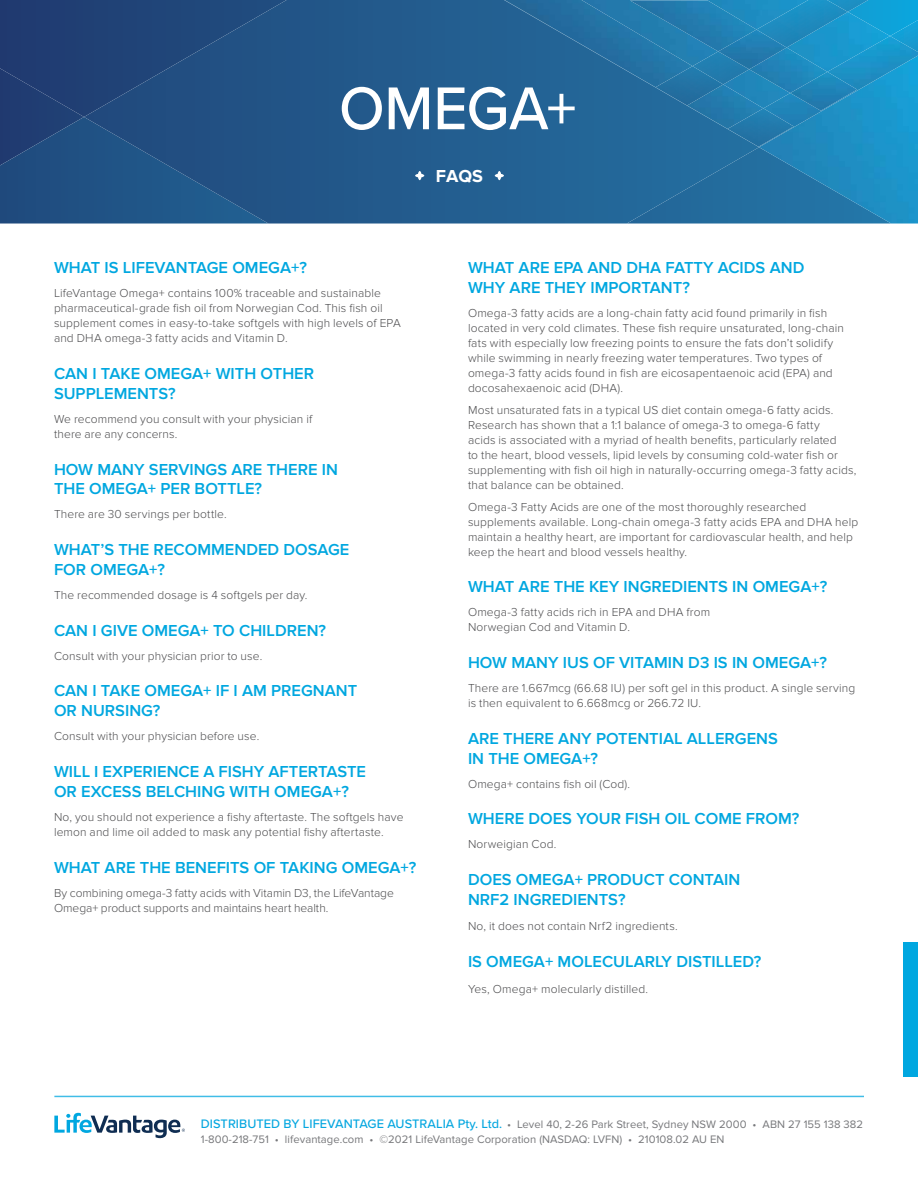
<style>
.page{position:relative;width:918px;height:1188px;background:#fff}
.page>*{position:absolute;margin:0;border:0;box-sizing:border-box;transform-origin:0 0}
.t1{font:700 18px "Proxima Nova";color:#fff}
.t2{font:600 16.5px/19.8px "Proxima Nova";color:#00a7e0}
.t3{font:300 12px/15px "Proxima Nova";letter-spacing:.01em;color:#4d4d4f}
.t4{font:11.25px/15px "Proxima Nova";letter-spacing:.005em;color:#77787b}
.s1{font-weight:500;font-size:12.75px;color:#06a7e0}
</style>
<div class="page">
<hr style="left:54px;top:1096px;width:810px;height:1px;background:#00a7e0">
<svg style="left:54px;top:1113px;width:131px;height:25px"></svg>
<div style="left:903px;top:943px;width:15px;height:134px;background:#00a7e0"></div>
<svg style="left:0;top:0;width:84px;height:224px;background:#204377"></svg>
<svg style="left:84px;top:0;width:675px;height:224px;background:#22588a"></svg>
<img style="left:759px;top:147px;width:159px;height:77px">
<img style="left:504px;top:0;width:414px;height:147px">
<svg style="left:415px;top:171px;width:9px;height:9px"></svg>
<svg style="left:495px;top:171px;width:9px;height:9px"></svg>
<svg style="left:342px;top:87px;width:40px;height:43px"></svg>
<svg style="left:389px;top:87px;width:40px;height:42px"></svg>
<svg style="left:438px;top:87px;width:137px;height:43px"></svg>
<img style="left:504px;top:0;width:223px;height:129px">
<img style="left:630px;top:0;width:127px;height:93px">
<img style="left:890px;top:19px;width:28px;height:17px">
<img style="left:727px;top:36px;width:191px;height:111px">
<img style="left:728px;top:108px;width:66px;height:39px">
<img style="left:790px;top:72px;width:67px;height:39px">
<img style="left:848px;top:0;width:21px;height:12px">
<img style="left:757px;top:0;width:91px;height:48px">
<img style="left:655px;top:51px;width:94px;height:55px">
<img style="left:656px;top:66px;width:67px;height:40px">
<img style="left:718px;top:30px;width:69px;height:39px">
<h1 class="t1" style="left:436px;top:166px;width:48px">FAQS</h1>
<h2 class="t2" style="left:54px;top:258px;width:254px">WHAT IS LIFEVANTAGE OMEGA+?</h2>
<p class="t3" style="left:54px;top:286px;width:348px">LifeVantage Omega+ contains 100% traceable and sustainable pharmaceutical-grade fish oil from Norwegian Cod. This fish oil supplement comes in easy-to-take softgels with high levels of EPA and DHA omega-3 fatty acids and Vitamin D.</p>
<h2 class="t2" style="left:54px;top:364px;width:262px">CAN I TAKE OMEGA+ WITH OTHER<br>SUPPLEMENTS?</h2>
<p class="t3" style="left:54px;top:412px;width:260px">We recommend you consult with your physician if there are any concerns.</p>
<h2 class="t2" style="left:54px;top:460px;width:285px">HOW MANY SERVINGS ARE THERE IN<br>THE OMEGA+ PER BOTTLE?</h2>
<p class="t3" style="left:54px;top:507px;width:174px">There are 30 servings per bottle.</p>
<h2 class="t2" style="left:54px;top:540px;width:297px">WHAT’S THE RECOMMENDED DOSAGE<br>FOR OMEGA+?</h2>
<p class="t3" style="left:54px;top:588px;width:255px">The recommended dosage is 4 softgels per day.</p>
<h2 class="t2" style="left:54px;top:621px;width:274px">CAN I GIVE OMEGA+ TO CHILDREN?</h2>
<p class="t3" style="left:54px;top:648px;width:210px">Consult with your physician prior to use.</p>
<h2 class="t2" style="left:54px;top:681px;width:305px">CAN I TAKE OMEGA+ IF I AM PREGNANT<br>OR NURSING?</h2>
<p class="t3" style="left:54px;top:729px;width:207px">Consult with your physician before use.</p>
<h2 class="t2" style="left:54px;top:762px;width:314px">WILL I EXPERIENCE A FISHY AFTERTASTE<br>OR EXCESS BELCHING WITH OMEGA+?</h2>
<p class="t3" style="left:54px;top:809px;width:351px">No, you should not experience a fishy aftertaste. The softgels have lemon and lime oil added to mask any potential fishy aftertaste.</p>
<h2 class="t2" style="left:54px;top:857px;width:364px">WHAT ARE THE BENEFITS OF TAKING OMEGA+?</h2>
<p class="t3" style="left:54px;top:885px;width:341px">By combining omega-3 fatty acids with Vitamin D3, the LifeVantage<br>Omega+ product supports and maintains heart health.</p>
<h2 class="t2" style="left:468px;top:258px;width:338px">WHAT ARE EPA AND DHA FATTY ACIDS AND<br>WHY ARE THEY IMPORTANT?</h2>
<p class="t3" style="left:468px;top:306px;width:377px">Omega-3 fatty acids are a long-chain fatty acid found primarily in fish located in very cold climates. These fish require unsaturated, long-chain fats with especially low freezing points to ensure the fats don’t solidify while swimming in nearly freezing water temperatures. Two types of omega-3 fatty acids found in fish are eicosapentaenoic acid (EPA) and docosahexaenoic acid (DHA).</p>
<p class="t3" style="left:468px;top:403px;width:390px">Most unsaturated fats in a typical US diet contain omega-6 fatty acids.<br>Research has shown that a 1:1 balance of omega-3 to omega-6 fatty<br>acids is associated with a myriad of health benefits, particularly related<br>to the heart, blood vessels, lipid levels by consuming cold-water fish or supplementing with fish oil high in naturally-occurring omega-3 fatty acids, that balance can be obtained.</p>
<p class="t3" style="left:468px;top:499px;width:392px">Omega-3 Fatty Acids are one of the most thoroughly researched supplements available. Long-chain omega-3 fatty acids EPA and DHA help maintain a healthy heart, are important for cardiovascular health, and help keep the heart and blood vessels healthy.</p>
<h2 class="t2" style="left:468px;top:577px;width:361px">WHAT ARE THE KEY INGREDIENTS IN OMEGA+?</h2>
<p class="t3" style="left:468px;top:605px;width:244px">Omega-3 fatty acids rich in EPA and DHA from<br>Norwegian Cod and Vitamin D.</p>
<h2 class="t2" style="left:468px;top:653px;width:361px">HOW MANY IUS OF VITAMIN D3 IS IN OMEGA+?</h2>
<p class="t3" style="left:468px;top:681px;width:389px">There are 1.667mcg (66.68 IU) per soft gel in this product. A single serving is then equivalent to 6.668mcg or 266.72 IU.</p>
<h2 class="t2" style="left:468px;top:729px;width:311px">ARE THERE ANY POTENTIAL ALLERGENS<br>IN THE OMEGA+?</h2>
<p class="t3" style="left:468px;top:776px;width:164px">Omega+ contains fish oil (Cod).</p>
<h2 class="t2" style="left:468px;top:809px;width:333px">WHERE DOES YOUR FISH OIL COME FROM?</h2>
<p class="t3" style="left:468px;top:837px;width:90px">Norweigian Cod.</p>
<h2 class="t2" style="left:468px;top:870px;width:274px">DOES OMEGA+ PRODUCT CONTAIN<br>NRF2 INGREDIENTS?</h2>
<p class="t3" style="left:468px;top:919px;width:211px">No, it does not contain Nrf2 ingredients.</p>
<h2 class="t2" style="left:468px;top:952px;width:295px">IS OMEGA+ MOLECULARLY DISTILLED?</h2>
<p class="t3" style="left:468px;top:981px;width:182px">Yes, Omega+ molecularly distilled.</p>
<p class="t4" style="left:201px;top:1117px;width:664px"><span class="s1">DISTRIBUTED BY LIFEVANTAGE AUSTRALIA Pty. Ltd.</span> • Level 40, 2-26 Park Street, Sydney NSW 2000 • ABN 27 155 138 382<br>1-800-218-751 • lifevantage.com • ©2021 LifeVantage Corporation (NASDAQ: LVFN) • 210108.02 AU EN</p>
</div>
